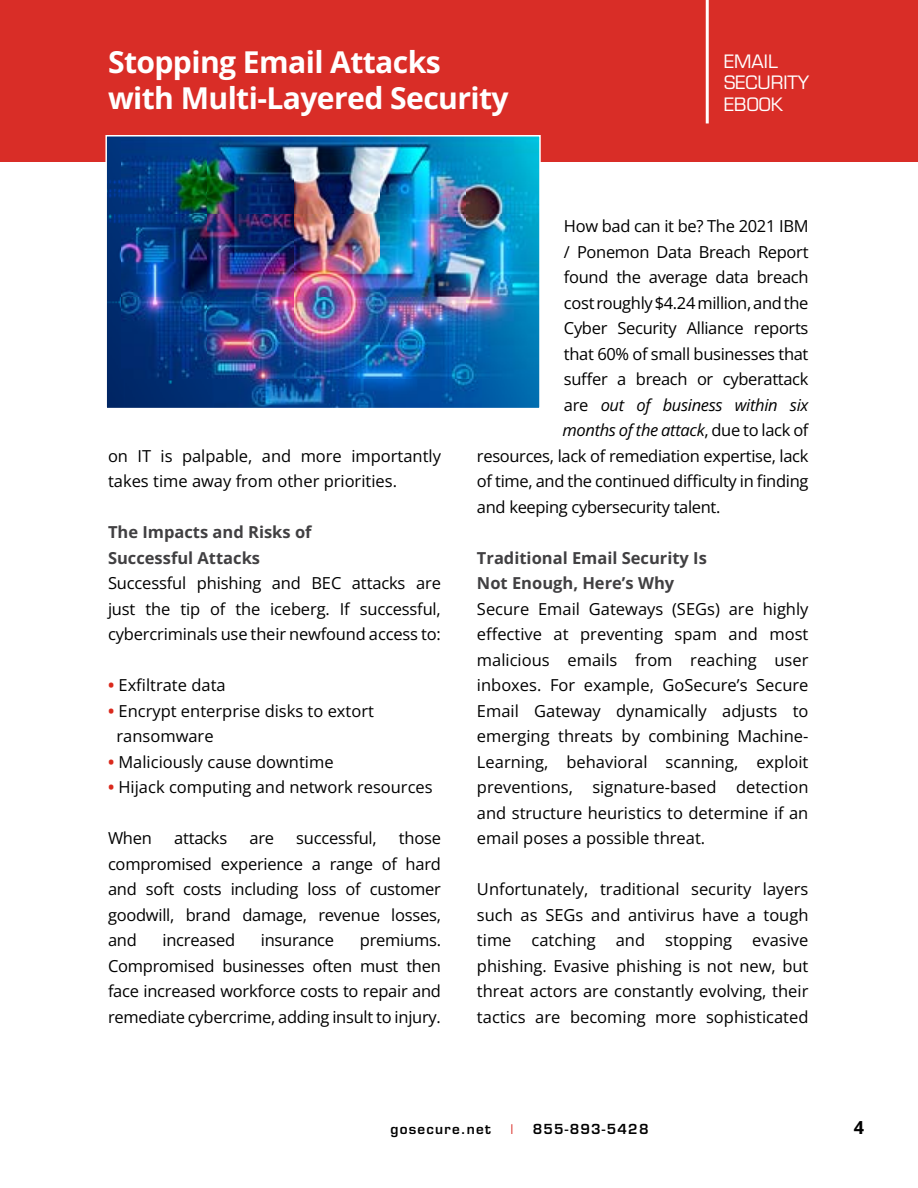
<style>
.page{position:relative;width:918px;height:1188px;background:#fff}
.page>*{position:absolute;margin:0;border:0;box-sizing:border-box;transform-origin:0 0}
.t1{font:700 30.15px/36px "Open Sans";letter-spacing:-.02em;color:#fff}
.t2{font:18px/21.6px "Eurostile LT Std";color:#fff}
.t3{font:700 18px "Open Sans";color:#000}
.t4{font:16.5px/25.5px "Open Sans";letter-spacing:-.015em;color:#000;text-align:justify}
.t5{font:700 16.5px/25.5px "Open Sans";color:#414042}
.t6{font:italic 16.5px "Open Sans";letter-spacing:-.02em;color:#000}
.t7{font:600 13.5px "Eurostile LT Std";letter-spacing:.09em;color:#000}
.t8{font:condensed 13.5px "Eurostile LT Std";color:#d92d27}
.s1{font-weight:700;color:#da291c}
.s2{font-style:normal}
</style>
<div class="page">
<div style="left:0;top:0;width:918px;height:162px;background:#d92d27"></div>
<hr style="left:706px;top:0;width:3px;height:123px;background:#fff">
<img style="left:108px;top:138px;width:430px;height:268px">
<div style="left:105px;top:135px;width:436px;height:274px;border:2px solid #fff"></div>
<h1 class="t1" style="left:108px;top:43px;width:402px">Stopping Email Attacks with Multi-Layered Security</h1>
<p class="t2" style="left:724px;top:50px;width:87px">EMAIL<br>SECURITY<br>EBOOK</p>
<p class="t4" style="left:108px;top:443px;width:335px">on IT is palpable, and more importantly takes time away from other priorities.</p>
<p class="t5" style="left:108px;top:519px;width:205px">The Impacts and Risks of<br>Successful Attacks</p>
<p class="t4" style="left:108px;top:570px;width:334px">Successful phishing and BEC attacks are just the tip of the iceberg. If successful, cybercriminals use their newfound access to:</p>
<p class="t4" style="left:108px;top:672px;width:119px"><span class="s1">•</span> Exfiltrate data</p>
<p class="t4" style="left:117px;top:698px;width:259px;text-indent:-9px"><span class="s1">•</span> Encrypt enterprise disks to extort ransomware</p>
<p class="t4" style="left:108px;top:749px;width:227px"><span class="s1">•</span> Maliciously cause downtime</p>
<p class="t4" style="left:108px;top:774px;width:326px"><span class="s1">•</span> Hijack computing and network resources</p>
<p class="t4" style="left:108px;top:825px;width:45px">When</p>
<p class="t4" style="left:174px;top:825px;width:55px">attacks</p>
<p class="t4" style="left:249px;top:825px;width:26px">are</p>
<p class="t4" style="left:296px;top:825px;width:82px">successful,</p>
<p class="t4" style="left:108px;top:825px;width:335px;text-indent:291px">those compromised experience a range of hard and soft costs including loss of customer goodwill, brand damage, revenue losses, and</p>
<p class="t4" style="left:163px;top:927px;width:74px">increased</p>
<p class="t4" style="left:261px;top:927px;width:75px">insurance</p>
<p class="t4" style="left:108px;top:927px;width:335px;text-indent:252px">premiums.<br>Compromised businesses often must then face increased workforce costs to repair and remediate cybercrime, adding insult to injury.</p>
<p class="t4" style="left:564px;top:213px;width:246px">How bad can it be? The 2021 IBM</p>
<p class="t4" style="left:564px;top:239px;width:246px">/ Ponemon Data Breach Report</p>
<p class="t4" style="left:564px;top:264px;width:246px">found the average data breach</p>
<p class="t4" style="left:564px;top:290px;width:246px">cost roughly $4.24 million, and the</p>
<p class="t4" style="left:564px;top:315px;width:246px">Cyber Security Alliance reports</p>
<p class="t4" style="left:564px;top:341px;width:246px">that 60% of small businesses that</p>
<p class="t4" style="left:564px;top:366px;width:246px">suffer a breach or cyberattack</p>
<p class="t6" style="left:564px;top:393px;width:246px"><span class="s2">are</span> out of business within six</p>
<p class="t6" style="left:562px;top:419px;width:248px">months of the attack<span class="s2">, due to lack of</span></p>
<p class="t4" style="left:477px;top:443px;width:333px">resources, lack of remediation expertise, lack</p>
<p class="t4" style="left:477px;top:468px;width:333px">of time, and the continued difficulty in finding</p>
<p class="t4" style="left:477px;top:494px;width:245px">and keeping cybersecurity talent.</p>
<p class="t5" style="left:477px;top:545px;width:231px">Traditional Email Security Is<br>Not Enough, Here’s Why</p>
<p class="t4" style="left:477px;top:596px;width:333px">Secure Email Gateways (SEGs) are highly effective at preventing spam and most malicious emails from reaching user inboxes. For example, GoSecure’s Secure Email Gateway dynamically adjusts to emerging threats by combining Machine-Learning, behavioral scanning, exploit preventions, signature-based detection and structure heuristics to determine if an email poses a possible threat.</p>
<p class="t4" style="left:477px;top:876px;width:333px">Unfortunately, traditional security layers such as SEGs and antivirus have a tough time catching and stopping evasive phishing. Evasive phishing is not new, but threat actors are constantly evolving, their tactics are becoming more sophisticated</p>
<p class="t7" style="left:391px;top:1121px;width:102px">gosecure.net</p>
<p class="t8" style="left:510px;top:1121px;width:4px">I</p>
<p class="t7" style="left:533px;top:1121px;width:117px">855-893-5428</p>
<p class="t3" style="left:854px;top:1115px;width:12px">4</p>
</div>
